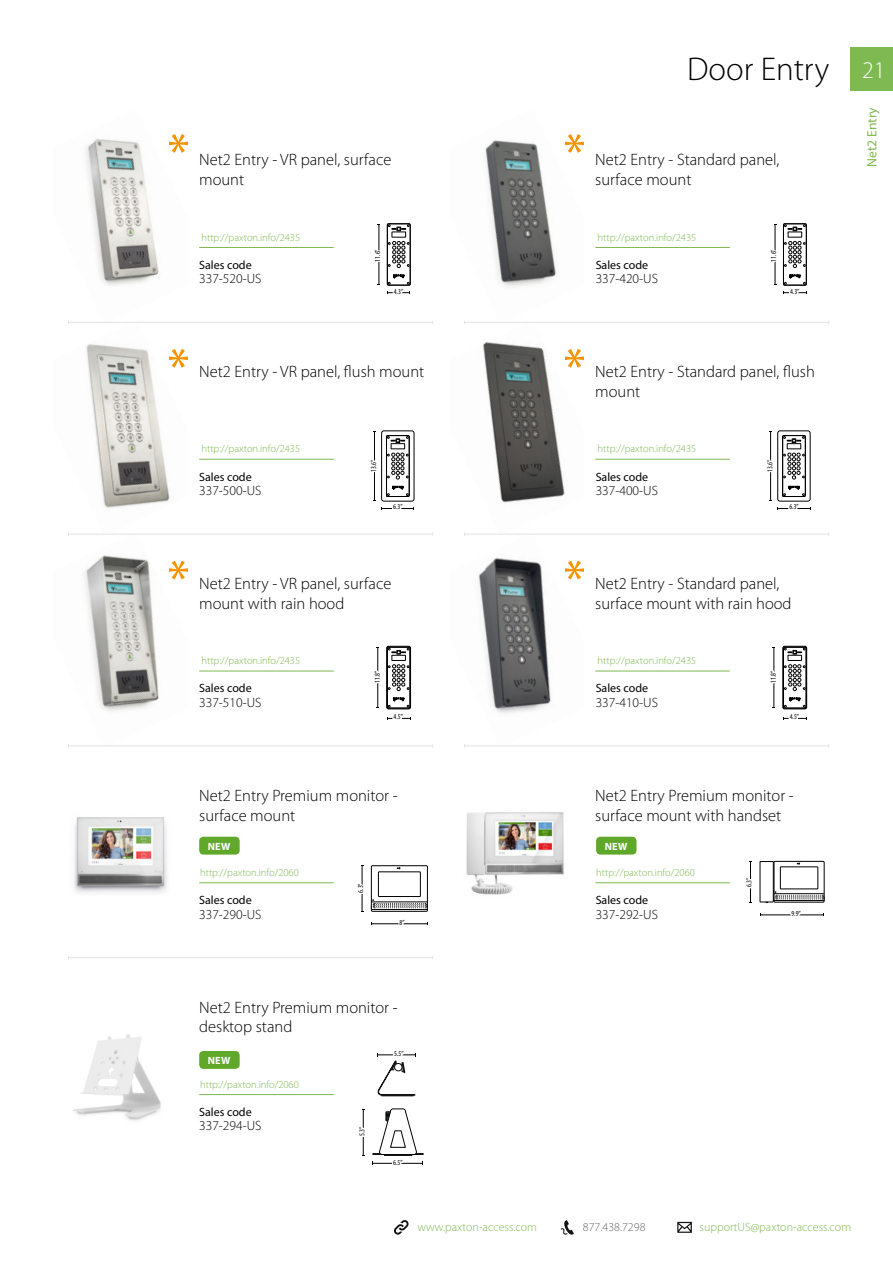
<style>
.page{position:relative;width:893px;height:1263px;background:#fff}
.page>*{position:absolute;margin:0;border:0;box-sizing:border-box;transform-origin:0 0}
.t1{font:300 33px "Myriad Pro";color:#000}
.t2{font:300 16.5px/19.8px "Myriad Pro";color:#000}
.t3{font:300 13.5px "Myriad Pro";color:#000}
.t4{font:13.5px "Myriad Pro";color:#7fb951}
.t5{font:12px "Myriad Pro";color:#000}
.t6{font:300 12px "Myriad Pro";color:#7fb951}
.t7{font:300 12px "Myriad Pro";color:#646567}
.t8{font:300 10.5px "Myriad Pro";color:#7fb951}
.t9{font:700 10.5px "Myriad Pro";letter-spacing:.025em;color:#fff}
.t10{font:condensed 7.5px "Myriad Pro";color:#000}
.s1{font-size:24px;color:#fff}
</style>
<div class="page">
<hr style="left:199px;top:247px;width:135px;height:1px;background:#7fb951">
<hr style="left:595px;top:247px;width:135px;height:1px;background:#7fb951">
<hr style="left:199px;top:459px;width:135px;height:1px;background:#7fb951">
<hr style="left:595px;top:459px;width:135px;height:1px;background:#7fb951">
<hr style="left:199px;top:671px;width:135px;height:1px;background:#7fb951">
<hr style="left:595px;top:671px;width:135px;height:1px;background:#7fb951">
<hr style="left:199px;top:882px;width:135px;height:1px;background:#7fb951">
<hr style="left:595px;top:882px;width:135px;height:1px;background:#7fb951">
<hr style="left:199px;top:1094px;width:135px;height:1px;background:#7fb951">
<div style="left:783px;top:646px;width:24px;height:63px;border:1px solid #000;border-radius:2px"></div>
<svg style="left:772px;top:647px;width:35px;height:73px"></svg>
<div style="left:387px;top:646px;width:24px;height:63px;border:1px solid #000;border-radius:2px"></div>
<svg style="left:376px;top:647px;width:35px;height:73px"></svg>
<svg style="left:769px;top:431px;width:42px;height:79px"></svg>
<svg style="left:373px;top:431px;width:42px;height:79px"></svg>
<svg style="left:774px;top:223px;width:33px;height:71px"></svg>
<svg style="left:377px;top:223px;width:34px;height:71px"></svg>
<img style="left:465px;top:140px;width:119px;height:574px">
<img style="left:69px;top:139px;width:119px;height:572px">
<svg style="left:169px;top:134px;width:19px;height:19px"></svg>
<svg style="left:565px;top:134px;width:19px;height:19px"></svg>
<svg style="left:169px;top:349px;width:19px;height:19px"></svg>
<svg style="left:565px;top:349px;width:19px;height:19px"></svg>
<svg style="left:169px;top:561px;width:19px;height:18px"></svg>
<svg style="left:565px;top:561px;width:19px;height:18px"></svg>
<div style="left:596px;top:837px;width:40px;height:17px;background:#5fa82a;border-radius:4px"></div>
<div style="left:199px;top:837px;width:41px;height:17px;background:#5fa82a;border-radius:4px"></div>
<div style="left:199px;top:1051px;width:41px;height:18px;background:#5fa82a;border-radius:4px"></div>
<div style="left:760px;top:861px;width:13px;height:41px;border:1px solid #000"></div>
<svg style="left:774px;top:861px;width:50px;height:39px"></svg>
<div style="left:774px;top:861px;width:50px;height:40px;border:1px solid #000"></div>
<div style="left:780px;top:867px;width:38px;height:22px;background:#fff"></div>
<div style="left:780px;top:867px;width:38px;height:22px;border:1px solid #000"></div>
<hr style="left:750px;top:861px;width:1px;height:42px;background:#000">
<svg style="left:749px;top:874px;width:75px;height:42px"></svg>
<div style="left:382px;top:1095px;width:32px;height:1px;border:1px solid #111211"></div>
<div style="left:373px;top:1153px;width:50px;height:1px;border:1px solid #111211"></div>
<hr style="left:373px;top:1163px;width:50px;height:1px;background:#000">
<svg style="left:379px;top:1108px;width:38px;height:56px"></svg>
<svg style="left:377px;top:1053px;width:39px;height:42px"></svg>
<hr style="left:363px;top:1109px;width:1px;height:46px;background:#000">
<svg style="left:362px;top:1123px;width:3px;height:33px"></svg>
<svg style="left:371px;top:866px;width:56px;height:43px"></svg>
<div style="left:371px;top:865px;width:57px;height:45px;border:1px solid #000"></div>
<div style="left:378px;top:872px;width:42px;height:24px;background:#fff"></div>
<div style="left:378px;top:872px;width:42px;height:25px;border:1px solid #000"></div>
<hr style="left:362px;top:865px;width:1px;height:46px;background:#000">
<svg style="left:361px;top:880px;width:67px;height:45px"></svg>
<img style="left:466px;top:812px;width:98px;height:83px">
<img style="left:73px;top:1034px;width:88px;height:87px">
<img style="left:73px;top:817px;width:94px;height:76px">
<div style="left:850px;top:48px;width:43px;height:43px;background:#7fb951"></div>
<svg style="left:394px;top:1220px;width:15px;height:14px"></svg>
<svg style="left:561px;top:1220px;width:13px;height:14px"></svg>
<svg style="left:677px;top:1222px;width:15px;height:11px"></svg>
<hr style="left:68px;top:322px;width:365px;height:1px;background:#c4c5c6">
<hr style="left:464px;top:322px;width:365px;height:1px;background:#c4c5c6">
<hr style="left:68px;top:534px;width:365px;height:1px;background:#c4c5c6">
<hr style="left:464px;top:534px;width:365px;height:1px;background:#c4c5c6">
<hr style="left:68px;top:957px;width:365px;height:1px;background:#c4c5c6">
<hr style="left:68px;top:745px;width:365px;height:1px;background:#c4c5c6">
<hr style="left:464px;top:745px;width:365px;height:1px;background:#c4c5c6">
<p class="t2" style="left:199px;top:150px;width:194px">Net2 Entry - VR panel, surface mount</p>
<h1 class="t1" style="left:687px;top:49px;width:200px">Door Entry <span class="s1">21</span></h1>
<p class="t4" style="left:864px;top:167px;width:61px;rotate:-90deg">Net2 Entry</p>
<p class="t2" style="left:595px;top:150px;width:186px">Net2 Entry - Standard panel, surface mount</p>
<p class="t8" style="left:201px;top:231px;width:100px">http://paxton.info/2435</p>
<p class="t8" style="left:598px;top:231px;width:100px">http://paxton.info/2435</p>
<p class="t5" style="left:199px;top:257px;width:54px">Sales code</p>
<p class="t10" style="left:373px;top:262px;width:14px;rotate:-90deg">11.6”</p>
<p class="t5" style="left:596px;top:257px;width:54px">Sales code</p>
<p class="t10" style="left:769px;top:262px;width:14px;rotate:-90deg">11.6”</p>
<p class="t3" style="left:199px;top:270px;width:64px">337-520-US</p>
<p class="t3" style="left:596px;top:270px;width:64px">337-420-US</p>
<p class="t10" style="left:394px;top:287px;width:11px">4.3”</p>
<p class="t10" style="left:790px;top:287px;width:11px">4.3”</p>
<p class="t2" style="left:199px;top:362px;width:227px">Net2 Entry - VR panel, flush mount</p>
<p class="t2" style="left:595px;top:362px;width:221px">Net2 Entry - Standard panel, flush mount</p>
<p class="t8" style="left:201px;top:443px;width:100px">http://paxton.info/2435</p>
<p class="t8" style="left:598px;top:443px;width:100px">http://paxton.info/2435</p>
<p class="t5" style="left:199px;top:469px;width:54px">Sales code</p>
<p class="t10" style="left:369px;top:472px;width:14px;rotate:-90deg">13.6”</p>
<p class="t5" style="left:596px;top:469px;width:54px">Sales code</p>
<p class="t10" style="left:765px;top:472px;width:14px;rotate:-90deg">13.6”</p>
<p class="t3" style="left:199px;top:482px;width:64px">337-500-US</p>
<p class="t3" style="left:596px;top:482px;width:64px">337-400-US</p>
<p class="t10" style="left:393px;top:502px;width:11px">6.3”</p>
<p class="t10" style="left:789px;top:502px;width:11px">6.3”</p>
<p class="t2" style="left:199px;top:573px;width:194px">Net2 Entry - VR panel, surface mount with rain hood</p>
<p class="t2" style="left:595px;top:573px;width:198px">Net2 Entry - Standard panel, surface mount with rain hood</p>
<p class="t8" style="left:201px;top:654px;width:100px">http://paxton.info/2435</p>
<p class="t8" style="left:598px;top:654px;width:100px">http://paxton.info/2435</p>
<p class="t5" style="left:199px;top:681px;width:54px">Sales code</p>
<p class="t10" style="left:373px;top:683px;width:14px;rotate:-90deg">11.8”</p>
<p class="t5" style="left:596px;top:681px;width:54px">Sales code</p>
<p class="t10" style="left:769px;top:683px;width:14px;rotate:-90deg">11.8”</p>
<p class="t3" style="left:199px;top:694px;width:64px">337-510-US</p>
<p class="t3" style="left:596px;top:694px;width:64px">337-410-US</p>
<p class="t10" style="left:394px;top:712px;width:11px">4.5”</p>
<p class="t10" style="left:790px;top:712px;width:11px">4.5”</p>
<p class="t2" style="left:199px;top:785px;width:200px">Net2 Entry Premium monitor - surface mount</p>
<p class="t2" style="left:595px;top:785px;width:200px">Net2 Entry Premium monitor - surface mount with handset</p>
<p class="t9" style="left:208px;top:839px;width:24px">NEW</p>
<p class="t9" style="left:605px;top:839px;width:24px">NEW</p>
<p class="t8" style="left:200px;top:866px;width:100px">http://paxton.info/2060</p>
<p class="t10" style="left:356px;top:893px;width:11px;rotate:-90deg">6.3”</p>
<p class="t8" style="left:596px;top:866px;width:100px">http://paxton.info/2060</p>
<p class="t5" style="left:199px;top:893px;width:54px">Sales code</p>
<p class="t5" style="left:596px;top:893px;width:54px">Sales code</p>
<p class="t3" style="left:199px;top:906px;width:64px">337-290-US</p>
<p class="t10" style="left:400px;top:918px;width:7px">8”</p>
<p class="t2" style="left:199px;top:997px;width:200px">Net2 Entry Premium monitor - desktop stand</p>
<p class="t9" style="left:208px;top:1053px;width:24px">NEW</p>
<p class="t8" style="left:200px;top:1078px;width:100px">http://paxton.info/2060</p>
<p class="t5" style="left:199px;top:1104px;width:54px">Sales code</p>
<p class="t3" style="left:199px;top:1117px;width:64px">337-294-US</p>
<p class="t10" style="left:357px;top:1136px;width:11px;rotate:-90deg">5.3”</p>
<p class="t10" style="left:394px;top:1049px;width:11px">5.5”</p>
<p class="t10" style="left:393px;top:1158px;width:11px">6.5”</p>
<p class="t3" style="left:596px;top:906px;width:64px">337-292-US</p>
<p class="t10" style="left:745px;top:887px;width:11px;rotate:-90deg">6.3”</p>
<p class="t10" style="left:791px;top:909px;width:11px">9.9”</p>
<p class="t6" style="left:417px;top:1220px;width:121px">www.paxton-access.com</p>
<p class="t7" style="left:583px;top:1220px;width:64px">877.438.7298</p>
<p class="t6" style="left:700px;top:1220px;width:153px">supportUS@paxton-access.com</p>
</div>
